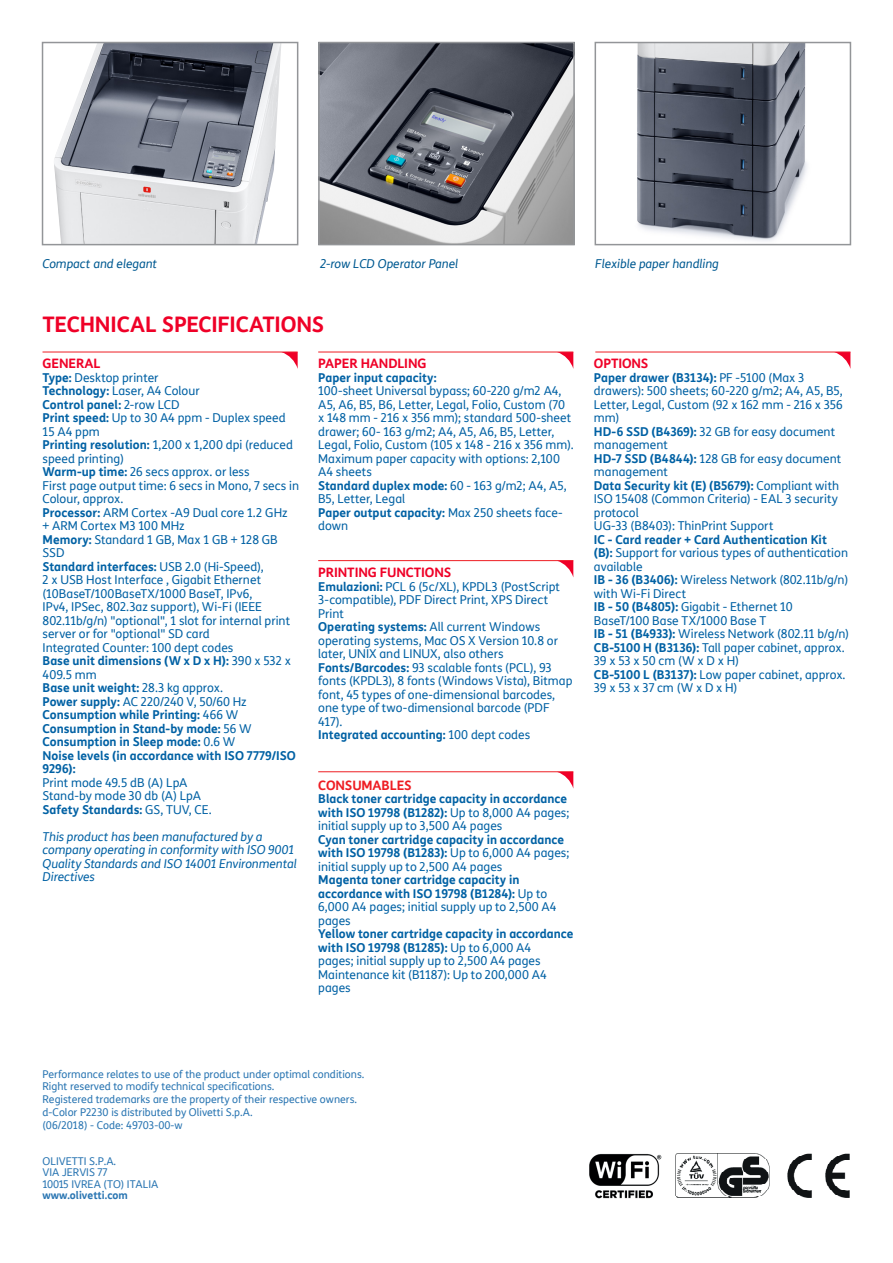
<style>
.page{position:relative;width:893px;height:1263px;background:#fff}
.page>*{position:absolute;margin:0;border:0;box-sizing:border-box;transform-origin:0 0}
.t1{font:700 21px "TIM Sans";letter-spacing:-.01em;color:#ef0027}
.t2{font:700 12.75px "TIM Sans";letter-spacing:-.01em;color:#ef0027}
.t3{font:700 12.75px "TIM Sans";letter-spacing:-.01em;color:#ee1d23}
.t4{font:12px/13.5px "TIM Sans";color:#0161a4}
.t5{font:700 12px/13.5px "TIM Sans";color:#0161a4}
.t6{font:italic 12px/13.5px "TIM Sans";color:#0161a4}
.t7{font:italic 12px "TIM Sans";color:#015a92}
.t8{font:10.5px "TIM Sans";color:#2975b2}
.t9{font:700 10.5px "TIM Sans";color:#2975b2}
.s1{font-weight:700}
.s2{font-weight:400}
</style>
<div class="page">
<hr style="left:318px;top:771px;width:255px;height:1px;background:#ee1d23">
<svg style="left:557px;top:772px;width:16px;height:16px"></svg>
<hr style="left:318px;top:560px;width:255px;height:1px;background:#ee1d23">
<svg style="left:557px;top:561px;width:16px;height:16px"></svg>
<hr style="left:318px;top:352px;width:255px;height:1px;background:#ee1d23">
<svg style="left:557px;top:352px;width:16px;height:16px"></svg>
<hr style="left:595px;top:352px;width:255px;height:1px;background:#ee1d23">
<svg style="left:834px;top:352px;width:16px;height:16px"></svg>
<hr style="left:43px;top:352px;width:255px;height:1px;background:#ee1d23">
<svg style="left:281px;top:352px;width:17px;height:17px"></svg>
<img style="left:54px;top:45px;width:227px;height:197px">
<div style="left:42px;top:42px;width:256px;height:203px;border:2px solid #939598"></div>
<img style="left:637px;top:45px;width:170px;height:196px">
<div style="left:595px;top:42px;width:256px;height:203px;border:2px solid #939598"></div>
<img style="left:321px;top:45px;width:251px;height:197px">
<div style="left:318px;top:42px;width:257px;height:203px;border:2px solid #939598"></div>
<img style="left:676px;top:1154px;width:93px;height:44px">
<img style="left:787px;top:1153px;width:63px;height:45px">
<img style="left:589px;top:1154px;width:73px;height:44px">
<p class="t7" style="left:43px;top:255px;width:116px">Compact and elegant</p>
<p class="t7" style="left:320px;top:255px;width:140px">2-row LCD Operator Panel</p>
<p class="t7" style="left:595px;top:255px;width:125px">Flexible paper handling</p>
<p class="t1" style="left:43px;top:308px;width:283px">TECHNICAL SPECIFICATIONS</p>
<p class="t2" style="left:43px;top:354px;width:59px">GENERAL</p>
<p class="t4" style="left:43px;top:370px;width:118px"><span class="s1">Type:</span> Desktop printer</p>
<p class="t4" style="left:43px;top:384px;width:159px"><span class="s1">Technology:</span> Laser, A4 Colour</p>
<p class="t5" style="left:43px;top:397px;width:139px">Control panel: <span class="s2">2-row LCD</span></p>
<p class="t4" style="left:43px;top:411px;width:245px"><span class="s1">Print speed:</span> Up to 30 A4 ppm - Duplex speed<br>15 A4 ppm</p>
<p class="t4" style="left:43px;top:438px;width:252px"><span class="s1">Printing resolution:</span> 1,200 x 1,200 dpi (reduced speed printing)</p>
<p class="t4" style="left:43px;top:465px;width:209px"><span class="s1">Warm-up time:</span> 26 secs approx. or less</p>
<p class="t4" style="left:43px;top:478px;width:258px">First page output time: 6 secs in Mono, 7 secs in<br>Colour, approx.</p>
<p class="t4" style="left:43px;top:505px;width:247px"><span class="s1">Processor:</span> ARM Cortex -A9 Dual core 1.2 GHz</p>
<p class="t4" style="left:43px;top:519px;width:144px">+ ARM Cortex M3 100 MHz</p>
<p class="t4" style="left:43px;top:532px;width:237px"><span class="s1">Memory:</span> Standard 1 GB, Max 1 GB + 128 GB<br>SSD</p>
<p class="t5" style="left:43px;top:559px;width:223px">Standard interfaces: <span class="s2">USB 2.0 (Hi-Speed),</span></p>
<p class="t4" style="left:43px;top:573px;width:249px">2 x USB Host Interface , Gigabit Ethernet (10BaseT/100BaseTX/1000 BaseT, IPv6,<br>IPv4, IPSec, 802.3az support), Wi-Fi (IEEE 802.11b/g/n) "optional", 1 slot for internal print server or for "optional" SD card</p>
<p class="t4" style="left:43px;top:640px;width:192px">Integrated Counter: 100 dept codes</p>
<p class="t5" style="left:43px;top:653px;width:250px">Base unit dimensions (W x D x H): <span class="s2">390 x 532 x<br>409.5 mm</span></p>
<p class="t5" style="left:43px;top:680px;width:182px">Base unit weight: <span class="s2">28.3 kg approx.</span></p>
<p class="t4" style="left:43px;top:694px;width:206px"><span class="s1">Power supply:</span> AC 220/240 V, 50/60 Hz</p>
<p class="t5" style="left:43px;top:707px;width:197px">Consumption while Printing: <span class="s2">466 W</span></p>
<p class="t5" style="left:43px;top:721px;width:211px">Consumption in Stand-by mode: <span class="s2">56 W</span></p>
<p class="t5" style="left:43px;top:734px;width:194px">Consumption in Sleep mode: <span class="s2">0.6 W</span></p>
<p class="t5" style="left:43px;top:748px;width:255px">Noise levels (in accordance with ISO 7779/ISO<br>9296):</p>
<p class="t4" style="left:43px;top:775px;width:147px">Print mode 49.5 dB (A) LpA</p>
<p class="t4" style="left:43px;top:789px;width:160px">Stand-by mode 30 db (A) LpA</p>
<p class="t5" style="left:43px;top:802px;width:171px">Safety Standards: <span class="s2">GS, TUV, CE.</span></p>
<p class="t6" style="left:43px;top:829px;width:256px">This product has been manufactured by a company operating in conformity with ISO 9001<br>Quality Standards and ISO 14001 Environmental Directives</p>
<p class="t2" style="left:318px;top:354px;width:110px">PAPER HANDLING</p>
<p class="t5" style="left:318px;top:370px;width:120px">Paper input capacity:</p>
<p class="t4" style="left:318px;top:384px;width:257px">100-sheet Universal bypass; 60-220 g/m2 A4, A5, A6, B5, B6, Letter, Legal, Folio, Custom (70 x 148 mm - 216 x 356 mm); standard 500-sheet drawer; 60- 163 g/m2; A4, A5, A6, B5, Letter, Legal, Folio, Custom (105 x 148 - 216 x 356 mm).<br>Maximum paper capacity with options: 2,100<br>A4 sheets</p>
<p class="t4" style="left:318px;top:478px;width:250px"><span class="s1">Standard duplex mode:</span> 60 - 163 g/m2; A4, A5,<br>B5, Letter, Legal</p>
<p class="t4" style="left:318px;top:505px;width:246px"><span class="s1">Paper output capacity:</span> Max 250 sheets face&shy;down</p>
<p class="t2" style="left:318px;top:563px;width:135px">PRINTING FUNCTIONS</p>
<p class="t4" style="left:318px;top:580px;width:243px"><span class="s1">Emulazioni:</span> PCL 6 (5c/XL), KPDL3 (PostScript<br>3-compatible), PDF Direct Print, XPS Direct<br>Print</p>
<p class="t4" style="left:318px;top:620px;width:241px"><span class="s1">Operating systems:</span> All current Windows operating systems, Mac OS X Version 10.8 or later, UNIX and LINUX, also others</p>
<p class="t4" style="left:318px;top:661px;width:256px"><span class="s1">Fonts/Barcodes:</span> 93 scalable fonts (PCL), 93 fonts (KPDL3), 8 fonts (Windows Vista), Bitmap font, 45 types of one-dimensional barcodes, one type of two-dimensional barcode (PDF 417).</p>
<p class="t5" style="left:318px;top:728px;width:213px">Integrated accounting: <span class="s2">100 dept codes</span></p>
<p class="t3" style="left:318px;top:775px;width:95px">CONSUMABLES</p>
<p class="t5" style="left:318px;top:791px;width:253px">Black toner cartridge capacity in accordance with ISO 19798 (B1282): <span class="s2">Up to 8,000 A4 pages; initial supply up to 3,500 A4 pages</span></p>
<p class="t5" style="left:318px;top:832px;width:253px">Cyan toner cartridge capacity in accordance with ISO 19798 (B1283): <span class="s2">Up to 6,000 A4 pages; initial supply up to 2,500 A4 pages</span></p>
<p class="t5" style="left:318px;top:872px;width:240px">Magenta toner cartridge capacity in accordance with ISO 19798 (B1284): <span class="s2">Up to<br>6,000 A4 pages; initial supply up to 2,500 A4 pages</span></p>
<p class="t4" style="left:318px;top:927px;width:257px"><span class="s1">Yellow toner cartridge capacity in accordance with ISO 19798 (B1285):</span> Up to 6,000 A4<br>pages; initial supply up to 2,500 A4 pages Maintenance kit (B1187): Up to 200,000 A4 pages</p>
<p class="t2" style="left:594px;top:354px;width:56px">OPTIONS</p>
<p class="t4" style="left:594px;top:370px;width:251px"><span class="s1">Paper drawer (B3134):</span> PF -5100 (Max 3 drawers): 500 sheets; 60-220 g/m2; A4, A5, B5,<br>Letter, Legal, Custom (92 x 162 mm - 216 x 356 mm)</p>
<p class="t4" style="left:594px;top:424px;width:243px"><span class="s1">HD-6 SSD (B4369):</span> 32 GB for easy document management</p>
<p class="t4" style="left:594px;top:451px;width:249px"><span class="s1">HD-7 SSD (B4844):</span> 128 GB for easy document management</p>
<p class="t4" style="left:594px;top:478px;width:247px;text-align:justify"><span class="s1">Data Security kit (E) (B5679):</span> Compliant with ISO 15408 (Common Criteria) - EAL 3 security protocol</p>
<p class="t4" style="left:594px;top:519px;width:181px">UG-33 (B8403): ThinPrint Support</p>
<p class="t4" style="left:594px;top:532px;width:256px"><span class="s1">IC - Card reader + Card Authentication Kit (B):</span> Support for various types of authentication available</p>
<p class="t4" style="left:594px;top:573px;width:256px"><span class="s1">IB - 36 (B3406):</span> Wireless Network (802.11b/g/n) with Wi-Fi Direct</p>
<p class="t4" style="left:594px;top:600px;width:200px"><span class="s1">IB - 50 (B4805):</span> Gigabit - Ethernet 10<br>BaseT/100 Base TX/1000 Base T</p>
<p class="t4" style="left:594px;top:627px;width:257px"><span class="s1">IB - 51 (B4933):</span> Wireless Network (802.11 b/g/n)</p>
<p class="t4" style="left:594px;top:640px;width:252px"><span class="s1">CB-5100 H (B3136):</span> Tall paper cabinet, approx.<br>39 x 53 x 50 cm (W x D x H)</p>
<p class="t4" style="left:594px;top:667px;width:253px"><span class="s1">CB-5100 L (B3137):</span> Low paper cabinet, approx.<br>39 x 53 x 37 cm (W x D x H)</p>
<p class="t8" style="left:43px;top:1066px;width:323px">Performance relates to use of the product under optimal conditions.</p>
<p class="t8" style="left:43px;top:1079px;width:233px">Right reserved to modify technical specifications.</p>
<p class="t8" style="left:43px;top:1092px;width:316px">Registered trademarks are the property of their respective owners.</p>
<p class="t8" style="left:43px;top:1105px;width:212px">d-Color P2230 is distributed by Olivetti S.p.A.</p>
<p class="t8" style="left:43px;top:1117px;width:142px">(06/2018) - Code: 49703-00-w</p>
<p class="t8" style="left:43px;top:1154px;width:75px">OLIVETTI S.P.A.</p>
<p class="t8" style="left:43px;top:1165px;width:67px">VIA JERVIS 77</p>
<p class="t8" style="left:43px;top:1177px;width:118px">10015 IVREA (TO) ITALIA</p>
<p class="t9" style="left:43px;top:1187px;width:87px">www.olivetti.com</p>
</div>
